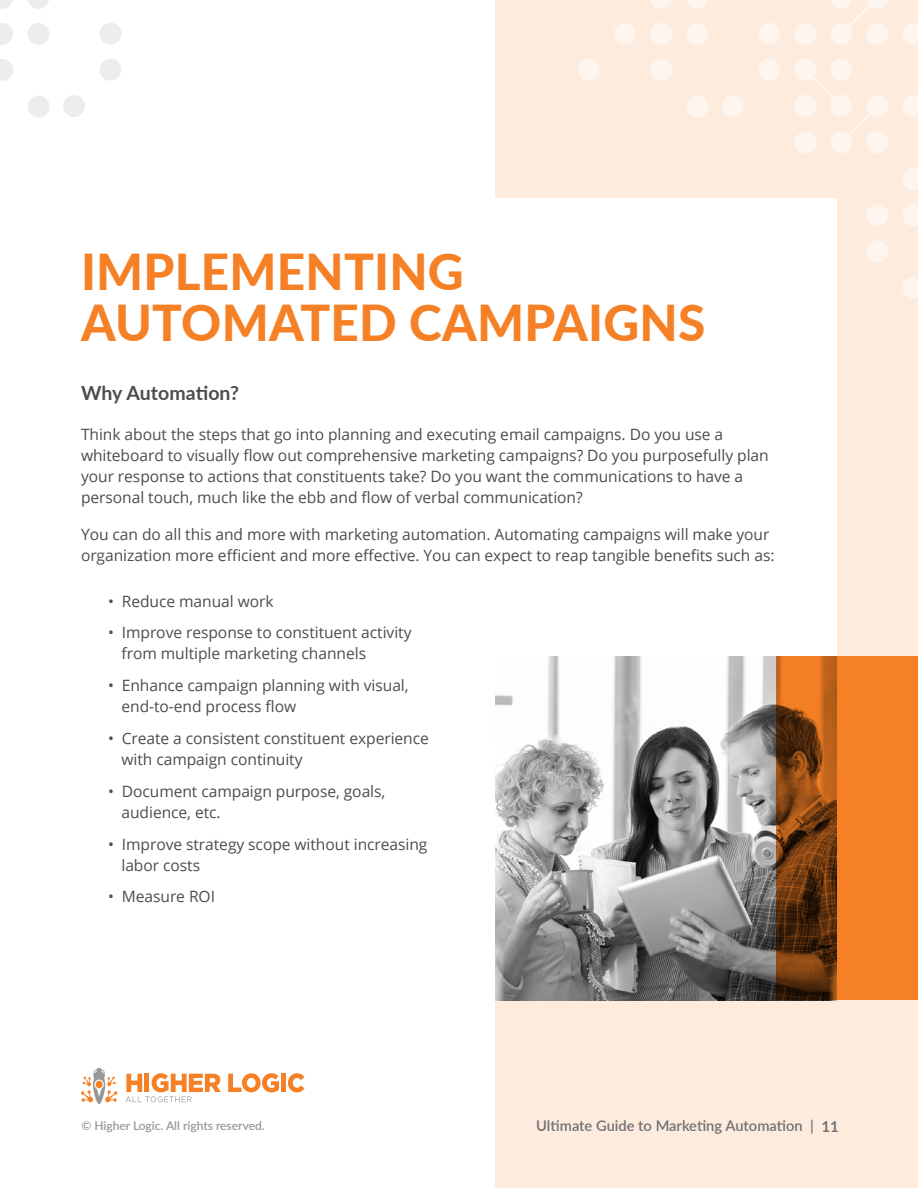
<style>
.page{position:relative;width:918px;height:1188px;background:#fff}
.page>*{position:absolute;margin:0;border:0;box-sizing:border-box;transform-origin:0 0}
.t1{font:800 49.5px/51px "Lato";letter-spacing:.005em;color:#f58025}
.t2{font:700 19.5px "Lato";color:#4d4d4f}
.t3{font:15.6px/21px "Open Sans";letter-spacing:-.005em;color:#4d4d4f}
.t4{font:600 14.7px "Lato";color:#717073}
.t5{font:600 12px "Lato";color:#999899}
.s1{font-weight:700;font-size:15px}
</style>
<div class="page">
<div style="left:496px;top:0;width:422px;height:1188px;background:#fdecde"></div>
<svg style="left:81px;top:1068px;width:36px;height:36px"></svg>
<svg style="left:228px;top:1073px;width:51px;height:19px"></svg>
<hr style="left:282px;top:1074px;width:4px;height:18px;background:#f58025">
<svg style="left:288px;top:1073px;width:17px;height:19px"></svg>
<svg style="left:126px;top:1073px;width:95px;height:29px"></svg>
<div style="left:489px;top:199px;width:348px;height:800px;background:#fff"></div>
<img style="left:496px;top:657px;width:281px;height:343px">
<div style="left:837px;top:657px;width:81px;height:343px;background:#f58025"></div>
<svg style="left:777px;top:657px;width:60px;height:343px;background:#7e4112"></svg>
<div style="left:578px;top:59px;width:22px;height:22px;background:#fef5ee;border-radius:50%"></div>
<div style="left:650px;top:59px;width:22px;height:22px;background:#fef5ee;border-radius:50%"></div>
<div style="left:687px;top:96px;width:21px;height:22px;background:#fef5ee;border-radius:50%"></div>
<div style="left:722px;top:95px;width:22px;height:22px;background:#fef5ee;border-radius:50%"></div>
<div style="left:686px;top:23px;width:22px;height:22px;background:#fef5ee;border-radius:50%"></div>
<div style="left:650px;top:23px;width:22px;height:22px;background:#fef5ee;border-radius:50%"></div>
<div style="left:614px;top:23px;width:22px;height:22px;background:#fef5ee;border-radius:50%"></div>
<div style="left:758px;top:23px;width:22px;height:22px;background:#fef5ee;border-radius:50%"></div>
<div style="left:795px;top:23px;width:21px;height:22px;background:#fef5ee;border-radius:50%"></div>
<svg style="left:687px;top:0;width:21px;height:9px"></svg>
<svg style="left:651px;top:0;width:20px;height:9px"></svg>
<svg style="left:831px;top:0;width:57px;height:45px"></svg>
<svg style="left:903px;top:95px;width:15px;height:22px"></svg>
<div style="left:794px;top:132px;width:22px;height:22px;background:#fdf0e6;border-radius:50%"></div>
<svg style="left:903px;top:23px;width:15px;height:22px"></svg>
<svg style="left:794px;top:59px;width:94px;height:94px"></svg>
<div style="left:830px;top:59px;width:22px;height:22px;background:#fef5ee;border-radius:50%"></div>
<div style="left:758px;top:59px;width:22px;height:22px;background:#fef5ee;border-radius:50%"></div>
<div style="left:867px;top:23px;width:21px;height:22px;background:#fef5ee;border-radius:50%"></div>
<svg style="left:903px;top:277px;width:15px;height:21px"></svg>
<div style="left:866px;top:240px;width:22px;height:22px;background:#fef5ee;border-radius:50%"></div>
<div style="left:866px;top:204px;width:22px;height:22px;background:#fef5ee;border-radius:50%"></div>
<svg style="left:903px;top:168px;width:15px;height:58px"></svg>
<svg style="left:0;top:59px;width:13px;height:22px"></svg>
<div style="left:28px;top:96px;width:22px;height:22px;background:#eeedec;border-radius:50%"></div>
<div style="left:63px;top:95px;width:22px;height:22px;background:#eeedec;border-radius:50%"></div>
<div style="left:27px;top:23px;width:22px;height:22px;background:#eeedec;border-radius:50%"></div>
<svg style="left:0;top:23px;width:13px;height:22px"></svg>
<div style="left:99px;top:23px;width:22px;height:22px;background:#eeedec;border-radius:50%"></div>
<svg style="left:28px;top:0;width:21px;height:9px"></svg>
<svg style="left:0;top:0;width:13px;height:9px"></svg>
<div style="left:99px;top:59px;width:22px;height:22px;background:#eeedec;border-radius:50%"></div>
<h1 class="t1" style="left:81px;top:245px;width:626px">IMPLEMENTING<br>AUTOMATED CAMPAIGNS</h1>
<p class="t2" style="left:81px;top:379px;width:160px">Why Automation?</p>
<p class="t3" style="left:81px;top:423px;width:689px">Think about the steps that go into planning and executing email campaigns. Do you use a whiteboard to visually flow out comprehensive marketing campaigns? Do you purposefully plan your response to actions that constituents take? Do you want the communications to have a personal touch, much like the ebb and flow of verbal communication?</p>
<p class="t3" style="left:81px;top:523px;width:695px">You can do all this and more with marketing automation. Automating campaigns will make your organization more efficient and more effective. You can expect to reap tangible benefits such as:</p>
<p class="t3" style="left:108px;top:590px;width:167px">• Reduce manual work</p>
<p class="t3" style="left:122px;top:622px;width:292px;text-indent:-13px">• Improve response to constituent activity from multiple marketing channels</p>
<p class="t3" style="left:122px;top:675px;width:289px;text-indent:-13px">• Enhance campaign planning with visual, end-to-end process flow</p>
<p class="t3" style="left:122px;top:727px;width:309px;text-indent:-13px">• Create a consistent constituent experience with campaign continuity</p>
<p class="t3" style="left:122px;top:780px;width:265px;text-indent:-13px">• Document campaign purpose, goals, audience, etc.</p>
<p class="t3" style="left:122px;top:833px;width:307px;text-indent:-13px">• Improve strategy scope without increasing labor costs</p>
<p class="t3" style="left:108px;top:886px;width:109px">• Measure ROI</p>
<p class="t5" style="left:81px;top:1117px;width:185px">© Higher Logic. All rights reserved.</p>
<p class="t4" style="left:536px;top:1115px;width:304px">Ultimate Guide to Marketing Automation | <span class="s1">11</span></p>
</div>
